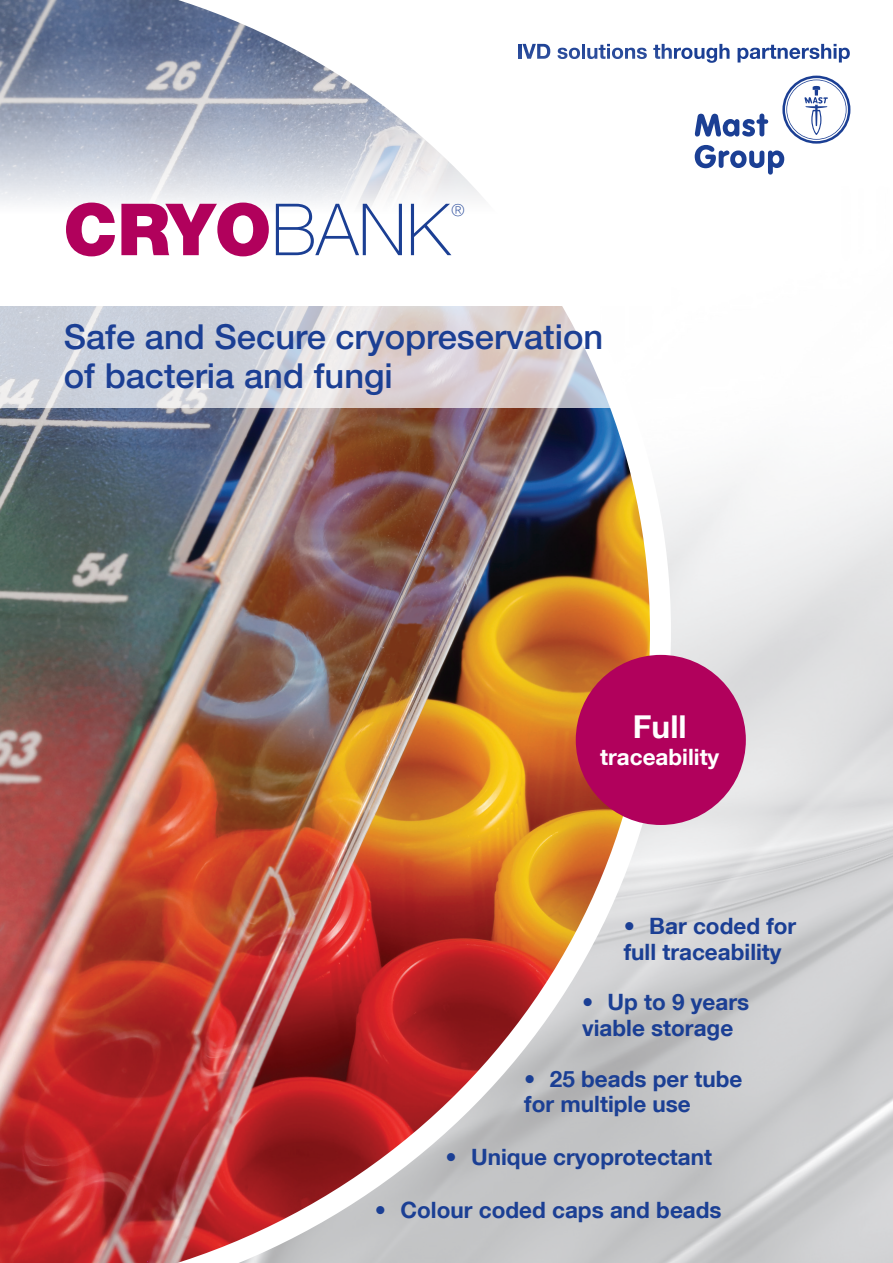
<style>
.page{position:relative;width:893px;height:1263px;background:#fff}
.page>*{position:absolute;margin:0;border:0;box-sizing:border-box;transform-origin:0 0}
.t1{font:900 72px "Helvetica Neue";color:#b1015c}
.t2{font:500 34.5px/39px "Helvetica Neue LT Std";color:#1b3f94}
.t3{font:700 31.5px "Helvetica Neue LT Com";color:#fff}
.t4{font:700 22.5px/25.5px "Helvetica Neue LT Com";color:#1b3f94}
.t5{font:700 22.5px "Helvetica Neue LT Com";color:#fff}
.t6{font:100 16.65px "Helvetica Neue";color:#1b3f94}
.s1{font-weight:100;color:#1b3f94}
</style>
<div class="page">
<img style="left:681px;top:154px;width:212px;height:1109px">
<img style="left:0;top:0;width:681px;height:1263px">
<svg style="left:782px;top:76px;width:68px;height:68px"></svg>
<svg style="left:785px;top:78px;width:63px;height:63px"></svg>
<svg style="left:786px;top:80px;width:60px;height:60px"></svg>
<div style="left:787px;top:80px;width:59px;height:59px;background:#fff;border-radius:50%"></div>
<svg style="left:804px;top:86px;width:24px;height:49px"></svg>
<svg style="left:695px;top:114px;width:73px;height:23px"></svg>
<svg style="left:695px;top:145px;width:89px;height:30px"></svg>
<svg style="left:671px;top:44px;width:58px;height:19px"></svg>
<svg style="left:738px;top:44px;width:112px;height:19px"></svg>
<svg style="left:0;top:306px;width:671px;height:101px;background:#dad8dd"></svg>
<svg style="left:0;top:43px;width:671px;height:263px"></svg>
<div style="left:576px;top:655px;width:170px;height:170px;background:#b1015c;border-radius:50%"></div>
<h1 class="t1" style="left:63px;top:187px;width:388px">CRYO<span class="s1">BANK</span></h1>
<p class="t6" style="left:451px;top:200px;width:15px">®</p>
<h2 class="t2" style="left:64px;top:317px;width:541px">Safe and Secure cryopreservation of bacteria and fungi</h2>
<h3 class="t3" style="left:633px;top:706px;width:55px">Full</h3>
<p class="t5" style="left:600px;top:742px;width:121px">traceability</p>
<p class="t4" style="left:624px;top:913px;width:174px">• Bar coded for full traceability</p>
<p class="t4" style="left:582px;top:989px;width:169px">• Up to 9 years viable storage</p>
<p class="t4" style="left:524px;top:1065px;width:220px">• 25 beads per tube for multiple use</p>
<p class="t4" style="left:446px;top:1144px;width:268px">• Unique cryoprotectant</p>
<p class="t4" style="left:375px;top:1197px;width:348px">• Colour coded caps and beads</p>
</div>
